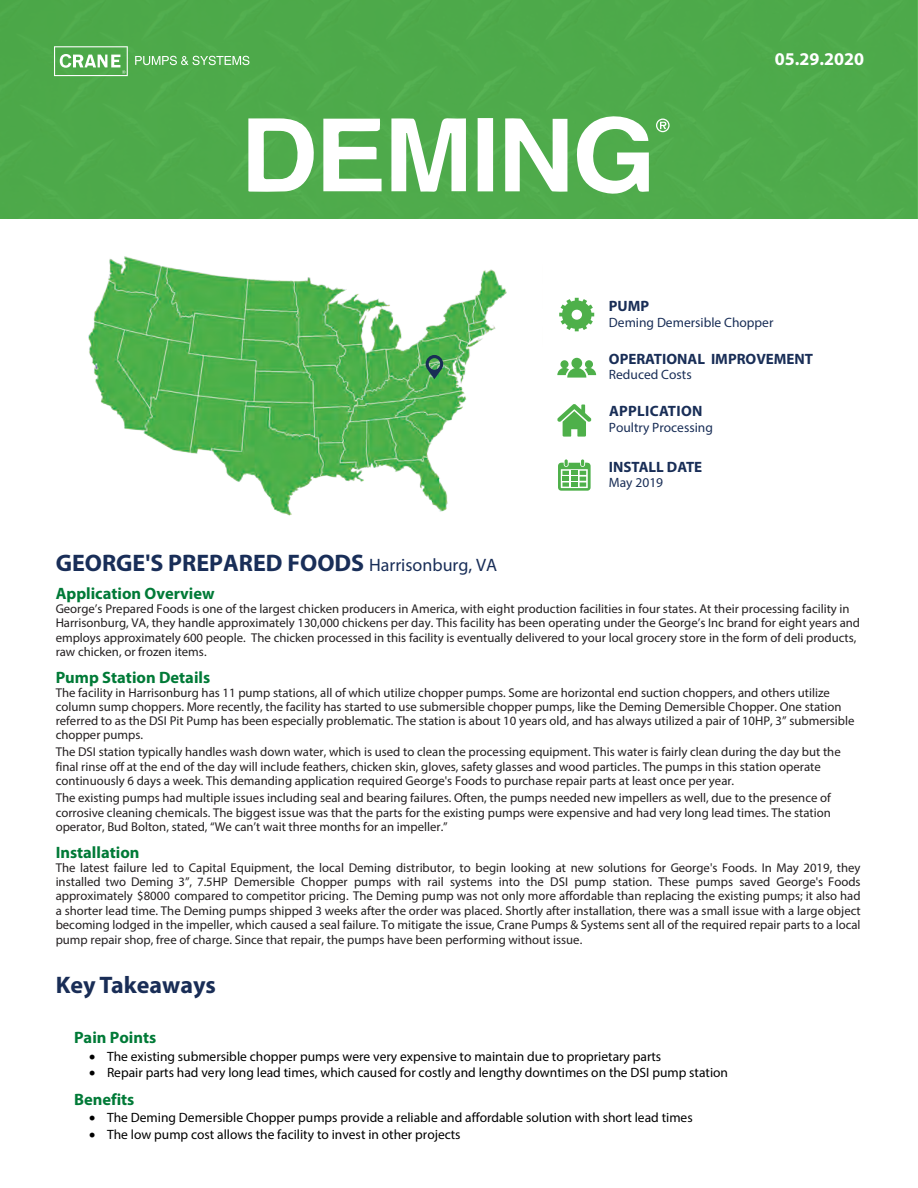
<style>
.page{position:relative;width:918px;height:1188px;background:#fff}
.page>*{position:absolute;margin:0;border:0;box-sizing:border-box;transform-origin:0 0}
.t1{font:700 24px "Myriad Pro";color:#192e58}
.t2{font:700 24px "Myriad Pro";color:#192d56}
.t3{font:700 18px "Myriad Pro";color:#fff}
.t4{font:700 16.5px "Myriad Pro";color:#007a37}
.t5{font:700 15px "Myriad Pro";color:#192e57}
.t6{font:700 15px "Myriad Pro";letter-spacing:.02em;color:#192e57}
.t7{font:13.5px "Myriad Pro";color:#000}
.t8{font:13.5px "Myriad Pro";color:#192e57}
.t9{font:12.75px/14.1px "Myriad Pro";color:#231f20}
.s1{font-weight:400;font-size:18px}
</style>
<div class="page">
<div style="left:0;top:0;width:918px;height:218px;background:#4eb04a"></div>
<img style="left:88px;top:256px;width:419px;height:260px">
<svg style="left:559px;top:298px;width:35px;height:33px"></svg>
<svg style="left:557px;top:358px;width:39px;height:20px"></svg>
<svg style="left:557px;top:404px;width:35px;height:33px"></svg>
<svg style="left:558px;top:459px;width:33px;height:32px"></svg>
<svg style="left:54px;top:46px;width:74px;height:30px"></svg>
<svg style="left:135px;top:56px;width:114px;height:9px"></svg>
<svg style="left:426px;top:355px;width:17px;height:24px"></svg>
<svg style="left:248px;top:116px;width:401px;height:78px"></svg>
<svg style="left:656px;top:119px;width:14px;height:13px"></svg>
<h2 class="t3" style="left:775px;top:48px;width:91px">05.29.2020</h2>
<p class="t5" style="left:609px;top:296px;width:42px">PUMP</p>
<p class="t8" style="left:609px;top:315px;width:166px">Deming Demersible Chopper</p>
<p class="t5" style="left:609px;top:349px;width:206px">OPERATIONAL IMPROVEMENT</p>
<p class="t8" style="left:609px;top:366px;width:84px">Reduced Costs</p>
<p class="t6" style="left:609px;top:401px;width:95px">APPLICATION</p>
<p class="t8" style="left:609px;top:419px;width:106px">Poultry Processing</p>
<p class="t5" style="left:609px;top:457px;width:95px">INSTALL DATE</p>
<p class="t8" style="left:609px;top:474px;width:56px">May 2019</p>
<h1 class="t1" style="left:56px;top:547px;width:443px">GEORGE'S PREPARED FOODS <span class="s1">Harrisonburg, VA</span></h1>
<p class="t4" style="left:56px;top:583px;width:160px">Application Overview</p>
<p class="t9" style="left:56px;top:601px;width:806px;line-height:14.5px">George’s Prepared Foods is one of the largest chicken producers in America, with eight production facilities in four states. At their processing facility in Harrisonburg, VA, they handle approximately 130,000 chickens per day. This facility has been operating under the George’s Inc brand for eight years and employs approximately 600 people. The chicken processed in this facility is eventually delivered to your local grocery store in the form of deli products, raw chicken, or frozen items.</p>
<p class="t4" style="left:56px;top:667px;width:156px">Pump Station Details</p>
<p class="t9" style="left:56px;top:685px;width:800px">The facility in Harrisonburg has 11 pump stations, all of which utilize chopper pumps. Some are horizontal end suction choppers, and others utilize column sump choppers. More recently, the facility has started to use submersible chopper pumps, like the Deming Demersible Chopper. One station referred to as the DSI Pit Pump has been especially problematic. The station is about 10 years old, and has always utilized a pair of 10HP, 3” submersible chopper pumps.</p>
<p class="t9" style="left:56px;top:745px;width:787px">The DSI station typically handles wash down water, which is used to clean the processing equipment. This water is fairly clean during the day but the final rinse off at the end of the day will include feathers, chicken skin, gloves, safety glasses and wood particles. The pumps in this station operate continuously 6 days a week. This demanding application required George's Foods to purchase repair parts at least once per year.</p>
<p class="t9" style="left:56px;top:790px;width:777px;line-height:14.7px;text-align:justify">The existing pumps had multiple issues including seal and bearing failures. Often, the pumps needed new impellers as well, due to the presence of corrosive cleaning chemicals. The biggest issue was that the parts for the existing pumps were expensive and had very long lead times. The station operator, Bud Bolton, stated, “We can’t wait three months for an impeller.”</p>
<p class="t4" style="left:56px;top:842px;width:85px">Installation</p>
<p class="t9" style="left:56px;top:860px;width:806px;text-align:justify">The latest failure led to Capital Equipment, the local Deming distributor, to begin looking at new solutions for George's Foods. In May 2019, they installed two Deming 3”, 7.5HP Demersible Chopper pumps with rail systems into the DSI pump station. These pumps saved George's Foods approximately $8000 compared to competitor pricing. The Deming pump was not only more affordable than replacing the existing pumps; it also had a shorter lead time. The Deming pumps shipped 3 weeks after the order was placed. Shortly after installation, there was a small issue with a large object becoming lodged in the impeller, which caused a seal failure. To mitigate the issue, Crane Pumps &amp; Systems sent all of the required repair parts to a local pump repair shop, free of charge. Since that repair, the pumps have been performing without issue.</p>
<h1 class="t2" style="left:56px;top:969px;width:162px">Key Takeaways</h1>
<p class="t4" style="left:74px;top:1027px;width:84px">Pain Points</p>
<p class="t7" style="left:89px;top:1048px;width:574px">• The existing submersible chopper pumps were very expensive to maintain due to proprietary parts</p>
<p class="t7" style="left:89px;top:1064px;width:641px">• Repair parts had very long lead times, which caused for costly and lengthy downtimes on the DSI pump station</p>
<p class="t4" style="left:74px;top:1088px;width:62px">Benefits</p>
<p class="t7" style="left:89px;top:1109px;width:605px">• The Deming Demersible Chopper pumps provide a reliable and affordable solution with short lead times</p>
<p class="t7" style="left:89px;top:1126px;width:373px">• The low pump cost allows the facility to invest in other projects</p>
</div>
